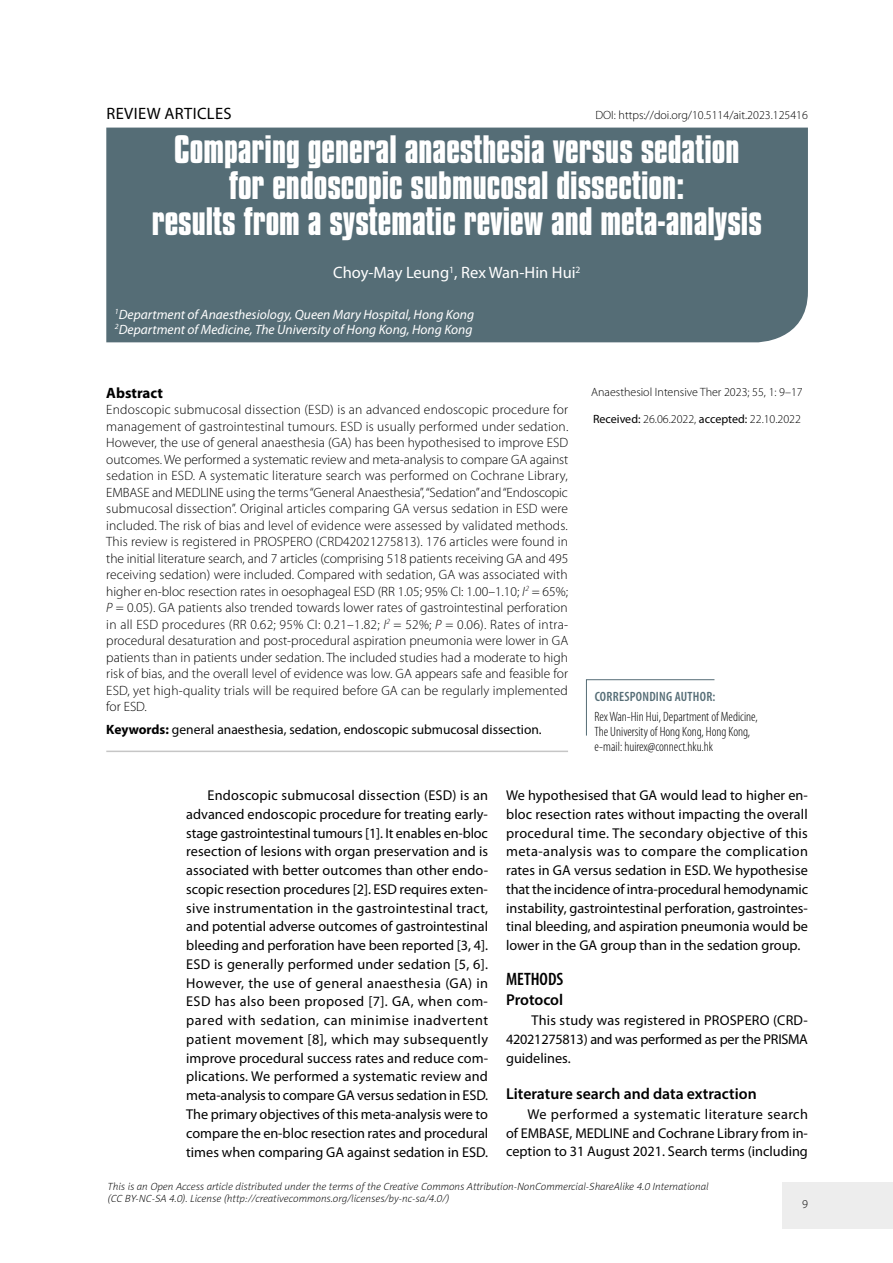
<style>
.page{position:relative;width:893px;height:1263px;background:#fff}
.page>*{position:absolute;margin:0;border:0;box-sizing:border-box;transform-origin:0 0}
.t1{font:700 33px/36px "Compacta PL";color:#fff;text-align:center}
.t2{font:600 condensed 18px "Myriad Pro";color:#000}
.t3{font:16.5px "Myriad Pro";color:#fff}
.t4{font:16.5px "Myriad Pro";letter-spacing:.02em;color:#000}
.t5{font:600 15.75px "Myriad Pro";color:#000}
.t6{font:700 15px "Myriad Pro";color:#000}
.t7{font:14.25px/18.8px "Myriad Pro";color:#000;text-align:justify}
.t8{font:300 13.5px/16.5px "Myriad Pro";letter-spacing:.01em;color:#000;text-align:justify}
.t9{font:italic 13.5px/15px "Myriad Pro";color:#fff}
.t10{font:300 condensed 13.5px/15px "Myriad Pro";color:#000}
.t11{font:13.5px "Myriad Pro";color:#000}
.t12{font:600 condensed 13.5px "Myriad Pro";letter-spacing:.02em;color:#556d76}
.t13{font:300 12px "Myriad Pro";color:#000}
.t14{font:italic 10.5px/12px "Naomi Sans EFN Thin";color:#000}
.s1{font-style:italic}
.s2{font-weight:700}
.s3{font-weight:400}
</style>
<div class="page">
<div style="left:782px;top:1182px;width:111px;height:47px;background:#ededed"></div>
<div style="left:106px;top:128px;width:702px;height:214px;background:#556d76"></div>
<svg style="left:586px;top:679px;width:129px;height:57px"></svg>
<hr style="left:106px;top:751px;width:462px;height:1px;background:#c6c6c6">
<p class="t4" style="left:106px;top:103px;width:127px">REVIEW ARTICLES</p>
<p class="t13" style="left:595px;top:108px;width:214px">DOI: https://doi.org/10.5114/ait.2023.125416</p>
<h1 class="t1" style="left:152px;top:132px;width:612px">Comparing general anaesthesia versus sedation<br>for endoscopic submucosal dissection:<br>results from a systematic review and meta-analysis</h1>
<p class="t3" style="left:333px;top:263px;width:249px">Choy-May Leung<sup>1</sup>, Rex Wan-Hin Hui<sup>2</sup></p>
<p class="t9" style="left:115px;top:307px;width:361px"><sup>1</sup>Department of Anaesthesiology, Queen Mary Hospital, Hong Kong<br><sup>2</sup>Department of Medicine, The University of Hong Kong, Hong Kong</p>
<p class="t6" style="left:106px;top:383px;width:58px">Abstract</p>
<p class="t8" style="left:106px;top:401px;width:464px">Endoscopic submucosal dissection (ESD) is an advanced endoscopic procedure for management of gastrointestinal tumours. ESD is usually performed under sedation.<br>However, the use of general anaesthesia (GA) has been hypothesised to improve ESD outcomes. We performed a systematic review and meta-analysis to compare GA against sedation in ESD. A systematic literature search was performed on Cochrane Library, EMBASE and MEDLINE using the terms “General Anaesthesia”, “Sedation” and “Endoscopic submucosal dissection”. Original articles comparing GA versus sedation in ESD were included. The risk of bias and level of evidence were assessed by validated methods.<br>This review is registered in PROSPERO (CRD42021275813). 176 articles were found in the initial literature search, and 7 articles (comprising 518 patients receiving GA and 495 receiving sedation) were included. Compared with sedation, GA was associated with higher en-bloc resection rates in oesophageal ESD (RR 1.05; 95% CI: 1.00–1.10; <span class="s1">I</span><sup>2</sup> = 65%; <span class="s1">P</span> = 0.05). GA patients also trended towards lower rates of gastrointestinal perforation in all ESD procedures (RR 0.62; 95% CI: 0.21–1.82; <span class="s1">I</span><sup>2</sup> = 52%; <span class="s1">P</span> = 0.06). Rates of intra&shy;procedural desaturation and post-procedural aspiration pneumonia were lower in GA patients than in patients under sedation. The included studies had a moderate to high risk of bias, and the overall level of evidence was low. GA appears safe and feasible for ESD, yet high-quality trials will be required before GA can be regularly implemented for ESD.</p>
<p class="t11" style="left:106px;top:721px;width:437px"><span class="s2">Keywords:</span> general anaesthesia, sedation, endoscopic submucosal dissection.</p>
<p class="t13" style="left:591px;top:384px;width:213px">Anaesthesiol Intensive Ther 2023; 55, 1: 9–17</p>
<p class="t13" style="left:593px;top:411px;width:209px"><span class="s3">Received:</span> 26.06.2022, <span class="s3">accepted:</span> 22.10.2022</p>
<p class="t12" style="left:595px;top:688px;width:122px">CORRESPONDING AUTHOR:</p>
<p class="t10" style="left:595px;top:708px;width:165px">Rex Wan-Hin Hui, Department of Medicine,<br>The University of Hong Kong, Hong Kong, e-mail: huirex@connect.hku.hk</p>
<p class="t7" style="left:186px;top:786px;width:303px;text-indent:21px">Endoscopic submucosal dissection (ESD) is an advanced endoscopic procedure for treating early&shy;stage gastrointestinal tumours [1]. It enables en-bloc resection of lesions with organ preservation and is associated with better outcomes than other endo&shy;scopic resection procedures [2]. ESD requires exten&shy;sive instrumentation in the gastrointestinal tract, and potential adverse outcomes of gastrointestinal bleeding and perforation have been reported [3, 4].<br>ESD is generally performed under sedation [5, 6].<br>However, the use of general anaesthesia (GA) in ESD has also been proposed [7]. GA, when com&shy;pared with sedation, can minimise inadvertent patient movement [8], which may subsequently improve procedural success rates and reduce com&shy;plications. We performed a systematic review and meta-analysis to compare GA versus sedation in ESD.<br>The primary objectives of this meta-analysis were to compare the en-bloc resection rates and procedural times when comparing GA against sedation in ESD.</p>
<p class="t7" style="left:506px;top:786px;width:304px">We hypothesised that GA would lead to higher en&shy;bloc resection rates without impacting the overall procedural time. The secondary objective of this meta-analysis was to compare the complication rates in GA versus sedation in ESD. We hypothesise that the incidence of intra-procedural hemodynamic instability, gastrointestinal perforation, gastrointes&shy;tinal bleeding, and aspiration pneumonia would be lower in the GA group than in the sedation group.</p>
<p class="t2" style="left:506px;top:967px;width:59px">METHODS</p>
<p class="t5" style="left:506px;top:989px;width:59px">Protocol</p>
<p class="t7" style="left:506px;top:1011px;width:303px;text-indent:26px">This study was registered in PROSPERO (CRD-42021275813) and was performed as per the PRISMA guidelines.</p>
<p class="t5" style="left:506px;top:1083px;width:252px">Literature search and data extraction</p>
<p class="t7" style="left:506px;top:1104px;width:303px;text-indent:21px">We performed a systematic literature search of EMBASE, MEDLINE and Cochrane Library from in&shy;ception to 31 August 2021. Search terms (including</p>
<p class="t14" style="left:108px;top:1180px;width:602px">This is an Open Access article distributed under the terms of the Creative Commons Attribution-NonCommercial-ShareAlike 4.0 International (CC BY-NC-SA 4.0). License (http://creativecommons.org/licenses/by-nc-sa/4.0/)</p>
<p class="t13" style="left:802px;top:1197px;width:7px">9</p>
</div>
